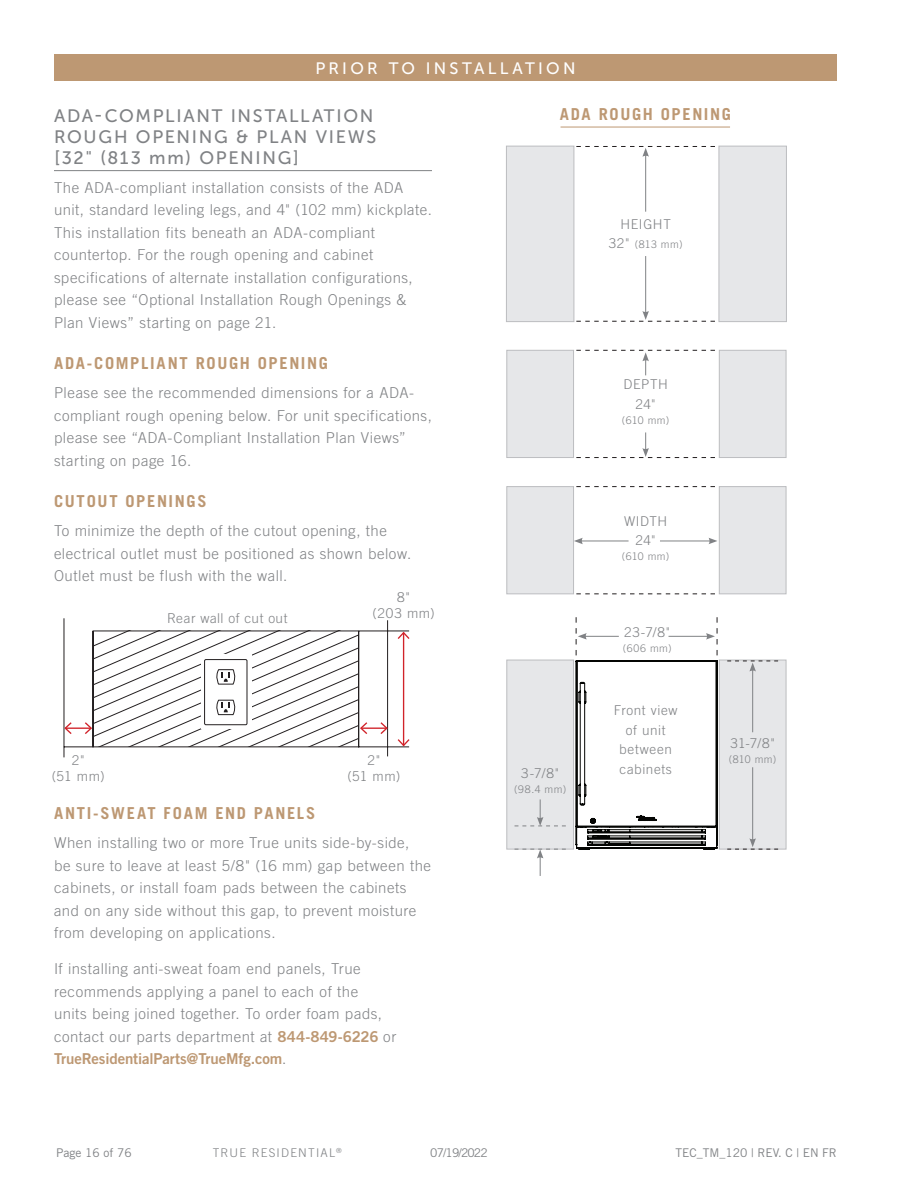
<style>
.page{position:relative;width:918px;height:1188px;background:#fff}
.page>*{position:absolute;margin:0;border:0;box-sizing:border-box;transform-origin:0 0}
.Paragraph_subheads_w{font:18px/21px "Museo Sans 500";letter-spacing:.095em;color:#808285}
.Gold_subhead__Headin{font:700 16.5px "Trade Gothic LT Std";letter-spacing:.1em;color:#bd9873}
.Section_Headers{font:16.5px "Museo Sans 500";letter-spacing:.2em;color:#fff}
.Paragraph_subheads_w-2{font:700 16.5px "Trade Gothic LT Std";letter-spacing:.1em;color:#bd9873}
.Body_copy{font:300 15px/22.5px "Trade Gothic LT Std";letter-spacing:.035em;color:#808285}
.Body_copy-2{font:300 13.5px/16.4px "Trade Gothic LT Std";letter-spacing:.045em;color:#808285;text-align:center}
.t1{font:12px "Trade Gothic LT Std";color:#808285}
.t2{font:300 12px "Trade Gothic LT Std";letter-spacing:.1em;color:#808285}
.t3{font:300 10.5px "Trade Gothic LT Std";letter-spacing:.045em;color:#808285}
.s1{font-family:"Trade Gothic LT Std Bd 2";font-weight:400;color:#bd9873}
.s2{font-size:13.5px}
</style>
<div class="page">
<div style="left:54px;top:54px;width:783px;height:27px;background:#bd9873"></div>
<div style="left:506px;top:660px;width:68px;height:189px;background:#e6e7e9;border:1px solid #bcbdc0"></div>
<div style="left:719px;top:660px;width:67px;height:189px;background:#e6e7e9;border:1px solid #bcbdc0"></div>
<div style="left:506px;top:350px;width:68px;height:108px;background:#e6e7e9;border:1px solid #bcbdc0"></div>
<div style="left:719px;top:350px;width:67px;height:108px;background:#e6e7e9;border:1px solid #bcbdc0"></div>
<svg style="left:576px;top:486px;width:139px;height:1px"></svg>
<svg style="left:576px;top:593px;width:139px;height:1px"></svg>
<div style="left:719px;top:486px;width:67px;height:108px;background:#e6e7e9;border:1px solid #bcbdc0"></div>
<div style="left:506px;top:486px;width:68px;height:108px;background:#e6e7e9;border:1px solid #bcbdc0"></div>
<div style="left:506px;top:146px;width:68px;height:176px;background:#e6e7e9;border:1px solid #bcbdc0"></div>
<div style="left:719px;top:146px;width:68px;height:176px;background:#e6e7e9;border:1px solid #bcbdc0"></div>
<hr style="left:645px;top:154px;width:1px;height:58px;background:#808285">
<svg style="left:576px;top:146px;width:139px;height:11px"></svg>
<hr style="left:645px;top:256px;width:1px;height:57px;background:#808285">
<svg style="left:576px;top:311px;width:139px;height:11px"></svg>
<svg style="left:576px;top:350px;width:139px;height:25px"></svg>
<svg style="left:576px;top:432px;width:139px;height:26px"></svg>
<hr style="left:580px;top:541px;width:49px;height:1px;background:#808285">
<svg style="left:574px;top:538px;width:9px;height:6px"></svg>
<hr style="left:660px;top:541px;width:51px;height:1px;background:#808285">
<svg style="left:709px;top:538px;width:8px;height:6px"></svg>
<hr style="left:584px;top:636px;width:35px;height:1px;background:#808285">
<svg style="left:576px;top:617px;width:11px;height:38px"></svg>
<hr style="left:752px;top:669px;width:1px;height:63px;background:#808285">
<svg style="left:727px;top:661px;width:51px;height:11px"></svg>
<hr style="left:669px;top:636px;width:39px;height:1px;background:#808285">
<svg style="left:706px;top:617px;width:12px;height:38px"></svg>
<hr style="left:752px;top:767px;width:1px;height:74px;background:#808285">
<svg style="left:727px;top:838px;width:51px;height:12px"></svg>
<svg style="left:515px;top:799px;width:51px;height:28px"></svg>
<svg style="left:515px;top:849px;width:51px;height:27px"></svg>
<hr style="left:561px;top:127px;width:169px;height:1px;background:#bd9873">
<svg style="left:576px;top:661px;width:141px;height:189px"></svg>
<hr style="left:54px;top:170px;width:378px;height:1px;background:#808285">
<svg style="left:64px;top:618px;width:345px;height:139px"></svg>
<svg style="left:63px;top:631px;width:326px;height:116px"></svg>
<hr style="left:403px;top:633px;width:1px;height:112px;background:#d1232a">
<svg style="left:396px;top:631px;width:14px;height:9px"></svg>
<svg style="left:396px;top:738px;width:14px;height:9px"></svg>
<p class="Section_Headers" style="left:315px;top:59px;width:262px">PRIOR TO INSTALLATION</p>
<p class="Paragraph_subheads_w" style="left:54px;top:105px;width:324px">ADA-COMPLIANT INSTALLATION<br>ROUGH OPENING &amp; PLAN VIEWS [32" (813 mm) OPENING]</p>
<p class="Body_copy" style="left:54px;top:176px;width:379px">The ADA-compliant installation consists of the ADA unit, standard leveling legs, and 4" (102 mm) kickplate.<br>This installation fits beneath an ADA-compliant countertop. For the rough opening and cabinet specifications of alternate installation configurations, please see “Optional Installation Rough Openings &amp; Plan Views” starting on page 21.</p>
<p class="Gold_subhead__Headin" style="left:54px;top:353px;width:275px">ADA-COMPLIANT ROUGH OPENING</p>
<p class="Body_copy" style="left:54px;top:381px;width:379px">Please see the recommended dimensions for a ADA&shy;compliant rough opening below. For unit specifications, please see “ADA-Compliant Installation Plan Views” starting on page 16.</p>
<p class="Gold_subhead__Headin" style="left:54px;top:491px;width:154px">CUTOUT OPENINGS</p>
<p class="Body_copy" style="left:54px;top:519px;width:359px">To minimize the depth of the cutout opening, the electrical outlet must be positioned as shown below.<br>Outlet must be flush with the wall.</p>
<p class="Body_copy-2" style="left:167px;top:610px;width:122px">Rear wall of cut out</p>
<p class="Body_copy-2" style="left:372px;top:589px;width:64px">8"<br>(203 mm)</p>
<p class="Body_copy-2" style="left:52px;top:751px;width:55px">2"<br>(51 mm)</p>
<p class="Body_copy-2" style="left:347px;top:751px;width:55px">2"<br>(51 mm)</p>
<p class="Gold_subhead__Headin" style="left:54px;top:803px;width:263px">ANTI-SWEAT FOAM END PANELS</p>
<p class="Body_copy" style="left:54px;top:832px;width:379px">When installing two or more True units side-by-side,<br>be sure to leave at least 5/8" (16 mm) gap between the cabinets, or install foam pads between the cabinets and on any side without this gap, to prevent moisture from developing on applications.</p>
<p class="Body_copy" style="left:54px;top:958px;width:344px">If installing anti-sweat foam end panels, True recommends applying a panel to each of the<br>units being joined together. To order foam pads, contact our parts department at <span class="s1">844-849-6226</span> or <span class="s1">TrueResidentialParts@TrueMfg.com</span>.</p>
<p class="Paragraph_subheads_w-2" style="left:560px;top:104px;width:173px">ADA ROUGH OPENING</p>
<p class="Body_copy-2" style="left:621px;top:216px;width:52px">HEIGHT</p>
<p class="t3" style="left:609px;top:239px;width:76px"><span class="s2">32"</span> (813 mm)</p>
<p class="Body_copy-2" style="left:623px;top:375px;width:46px;line-height:19.5px">DEPTH<br>24"</p>
<p class="t3" style="left:622px;top:414px;width:49px">(610 mm)</p>
<p class="Body_copy-2" style="left:624px;top:511px;width:45px;line-height:19.5px">WIDTH<br>24"</p>
<p class="t3" style="left:622px;top:550px;width:49px">(610 mm)</p>
<p class="Body_copy-2" style="left:521px;top:765px;width:39px">3-7/8"</p>
<p class="t3" style="left:514px;top:783px;width:54px">(98.4 mm)</p>
<p class="Body_copy-2" style="left:624px;top:624px;width:48px">23-7/8"</p>
<p class="t3" style="left:623px;top:642px;width:50px">(606 mm)</p>
<p class="Body_copy-2" style="left:614px;top:702px;width:65px">Front view</p>
<p class="Body_copy-2" style="left:626px;top:722px;width:41px">of unit</p>
<p class="Body_copy-2" style="left:619px;top:741px;width:54px">between</p>
<p class="Body_copy-2" style="left:619px;top:761px;width:54px">cabinets</p>
<p class="Body_copy-2" style="left:730px;top:735px;width:46px">31-7/8"</p>
<p class="t3" style="left:729px;top:753px;width:49px">(810 mm)</p>
<p class="t2" style="left:213px;top:1145px;width:130px">TRUE RESIDENTIAL<sup>®</sup></p>
<p class="t1" style="left:56px;top:1145px;width:77px">Page 16 of 76</p>
<p class="t1" style="left:430px;top:1145px;width:59px">07/19/2022</p>
<p class="t1" style="left:675px;top:1145px;width:163px">TEC_TM_120 | REV. C | EN FR</p>
</div>
